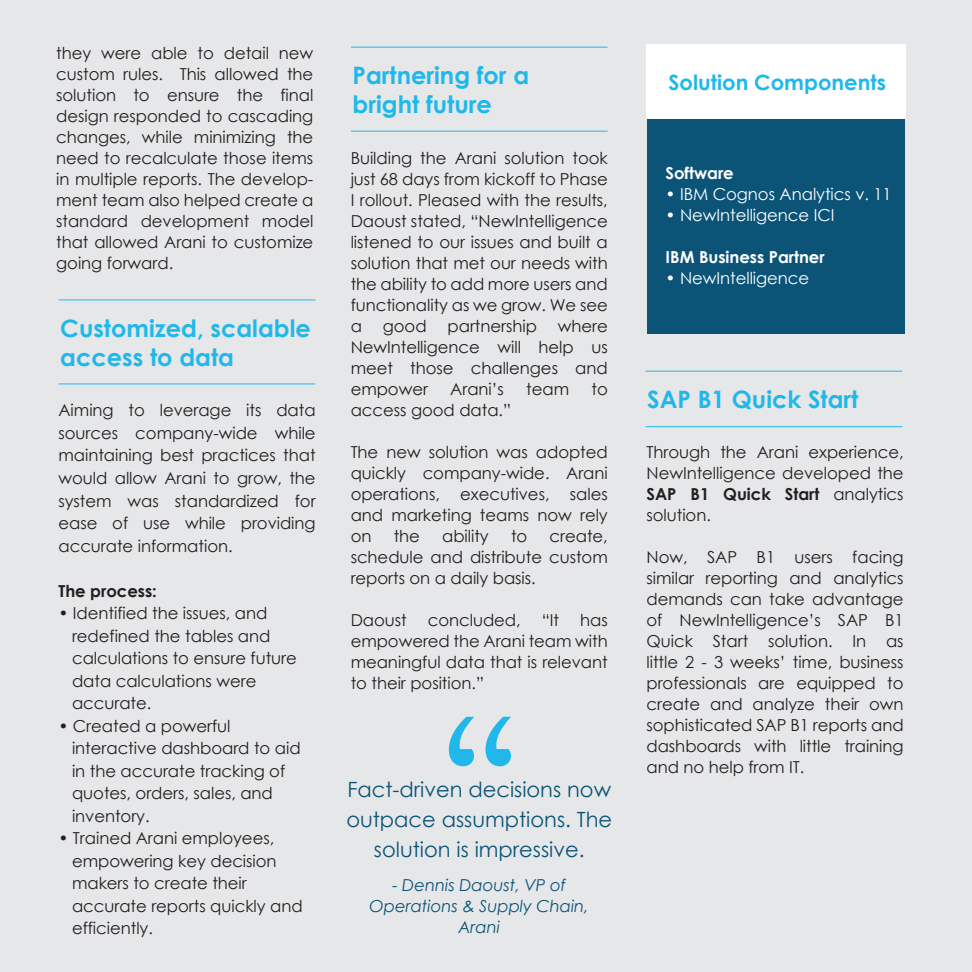
<style>
.page{position:relative;width:972px;height:972px;background:#e6e7e8}
.page>*{position:absolute;margin:0;border:0;box-sizing:border-box;transform-origin:0 0}
.t1{font:182.7px "Charter";color:#20b8eb}
.t2{font:700 24px/28.8px "Century Gothic";color:#20b8eb}
.t3{font:700 21.15px "Century Gothic";color:#20b8eb}
.t4{font:21px/30px "Century Gothic";color:#0b5478;text-align:center}
.t5{font:16.5px/21px "Century Gothic";letter-spacing:-.005em;color:#231f20;text-align:justify}
.t6{font:16.5px "Century Gothic";letter-spacing:-.005em;color:#fff}
.t7{font:italic 16.5px/21px "Century Gothic";letter-spacing:-.005em;color:#0b5478;text-align:center}
.t8{font:700 16.5px "Century Gothic";letter-spacing:-.005em;color:#fff}
.t9{font:700 16.5px "Century Gothic";letter-spacing:-.005em;color:#231f20}
.s1{font-weight:700}
</style>
<div class="page">
<hr style="left:351px;top:47px;width:257px;height:1px;background:#20b8eb">
<hr style="left:351px;top:131px;width:257px;height:1px;background:#20b8eb">
<div style="left:647px;top:64px;width:257px;height:270px;background:#0b5478"></div>
<div style="left:646px;top:44px;width:260px;height:75px;background:#fff"></div>
<hr style="left:646px;top:371px;width:256px;height:1px;background:#20b8eb">
<hr style="left:646px;top:426px;width:256px;height:1px;background:#20b8eb">
<hr style="left:59px;top:300px;width:256px;height:1px;background:#20b8eb">
<hr style="left:59px;top:384px;width:256px;height:1px;background:#20b8eb">
<p class="t5" style="left:56px;top:42px;width:259px">they were able to detail new custom rules. This allowed the solution to ensure the final design responded to cascading changes, while minimizing the need to recalculate those items in multiple reports. The develop&shy;ment team also helped create a standard development model that allowed Arani to customize going forward.</p>
<h2 class="t2" style="left:60px;top:313px;width:252px">Customized, scalable access to data</h2>
<p class="t5" style="left:58px;top:399px;width:259px;line-height:22.5px">Aiming to leverage its data sources company-wide while maintaining best practices that would allow Arani to grow, the system was standardized for ease of use while providing accurate information.</p>
<p class="t9" style="left:58px;top:578px;width:100px">The process:</p>
<p class="t5" style="left:72px;top:602px;width:226px;line-height:22.5px;text-align:left;text-indent:-14px">• Identified the issues, and redefined the tables and calculations to ensure future data calculations were accurate.</p>
<p class="t5" style="left:72px;top:714px;width:230px;line-height:22.5px;text-align:left;text-indent:-14px">• Created a powerful interactive dashboard to aid in the accurate tracking of quotes, orders, sales, and inventory.</p>
<p class="t5" style="left:72px;top:827px;width:232px;line-height:22.5px;text-align:left;text-indent:-14px">• Trained Arani employees, empowering key decision makers to create their accurate reports quickly and efficiently.</p>
<h2 class="t2" style="left:353px;top:60px;width:178px">Partnering for a bright future</h2>
<p class="t5" style="left:351px;top:147px;width:259px">Building the Arani solution took just 68 days from kickoff to Phase I rollout. Pleased with the results, Daoust stated, “NewIntelligence listened to our issues and built a solution that met our needs with the ability to add more users and functionality as we grow. We see a</p>
<p class="t5" style="left:383px;top:315px;width:45px">good</p>
<p class="t5" style="left:448px;top:315px;width:91px">partnership</p>
<p class="t5" style="left:351px;top:315px;width:259px;text-indent:207px">where NewIntelligence will help us meet those challenges and empower</p>
<p class="t5" style="left:450px;top:378px;width:55px">Arani’s</p>
<p class="t5" style="left:526px;top:378px;width:44px">team</p>
<p class="t5" style="left:591px;top:378px;width:18px">to</p>
<p class="t5" style="left:351px;top:399px;width:162px">access good data.”</p>
<p class="t5" style="left:351px;top:441px;width:259px">The new solution was adopted quickly company-wide. Arani operations, executives, sales and marketing teams now rely on</p>
<p class="t5" style="left:394px;top:525px;width:28px">the</p>
<p class="t5" style="left:442px;top:525px;width:48px">ability</p>
<p class="t5" style="left:511px;top:525px;width:18px">to</p>
<p class="t5" style="left:351px;top:525px;width:259px;text-indent:199px">create, schedule and distribute custom reports on a daily basis.</p>
<p class="t5" style="left:351px;top:609px;width:58px">Daoust</p>
<p class="t5" style="left:428px;top:609px;width:95px">concluded,</p>
<p class="t5" style="left:542px;top:609px;width:19px">“It</p>
<p class="t5" style="left:351px;top:609px;width:259px;text-indent:230px">has empowered the Arani team with meaningful data that is relevant to their position.”</p>
<h1 class="t1" style="left:442px;top:627px;width:75px">“</h1>
<p class="t4" style="left:346px;top:774px;width:267px">Fact-driven decisions now outpace assumptions. The solution is impressive.</p>
<p class="t7" style="left:370px;top:874px;width:221px">- Dennis Daoust, VP of<br>Operations &amp; Supply Chain,<br>Arani</p>
<p class="t3" style="left:669px;top:67px;width:219px">Solution Components</p>
<p class="t8" style="left:666px;top:161px;width:70px">Software</p>
<p class="t6" style="left:666px;top:183px;width:228px">• IBM Cognos Analytics v. 11</p>
<p class="t6" style="left:666px;top:204px;width:170px">• NewIntelligence ICI</p>
<p class="t8" style="left:666px;top:245px;width:161px">IBM Business Partner</p>
<p class="t6" style="left:666px;top:267px;width:145px">• NewIntelligence</p>
<h2 class="t2" style="left:647px;top:384px;width:213px">SAP B1 Quick Start</h2>
<p class="t5" style="left:647px;top:441px;width:259px">Through the Arani experience, NewIntelligence developed the <span class="s1">SAP B1 Quick Start</span> analytics solution.</p>
<p class="t5" style="left:647px;top:546px;width:259px">Now, SAP B1 users facing similar reporting and analytics demands can take advantage of NewIntelligence’s SAP B1<br>Quick Start solution. In as little 2 - 3 weeks’ time, business professionals are equipped to create and analyze their own sophisticated SAP B1 reports and dashboards with little training and no help from IT.</p>
</div>
